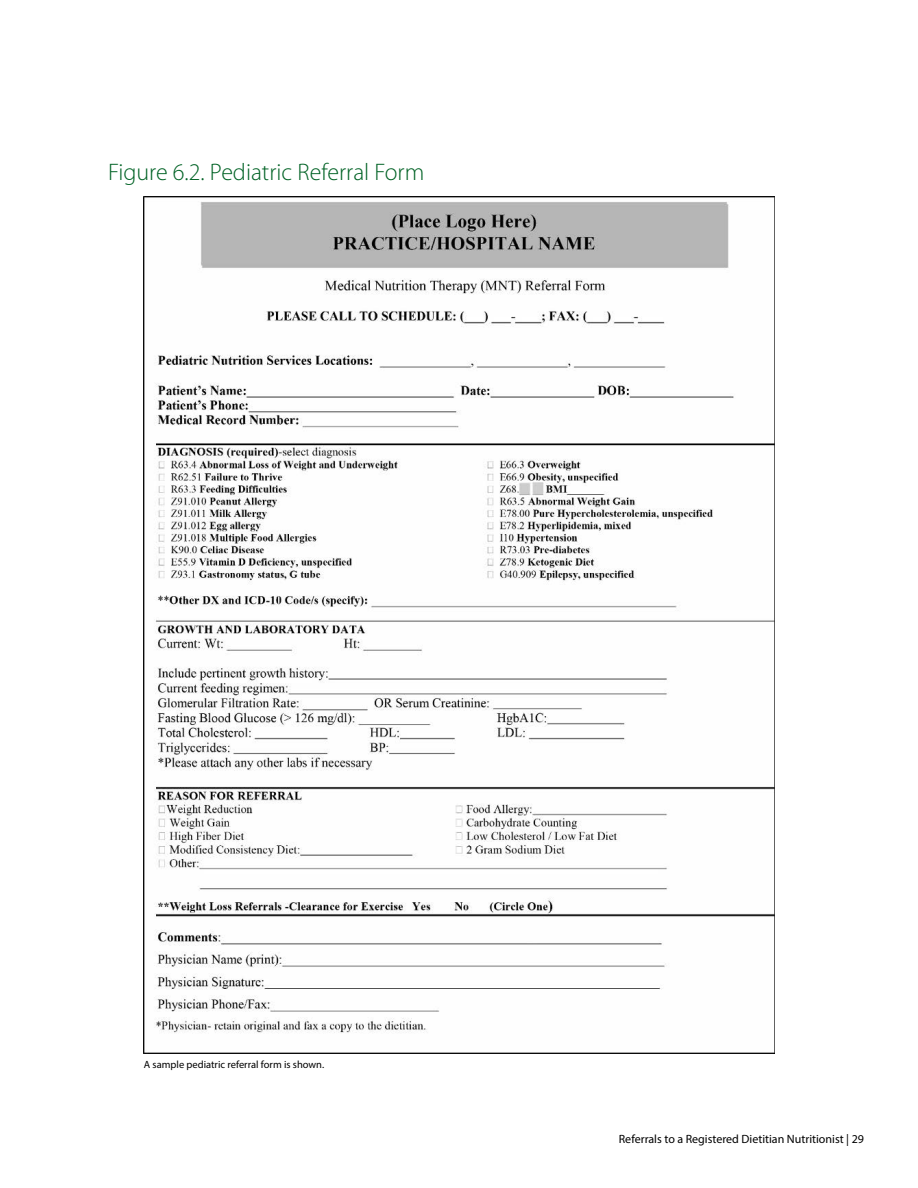
<style>
.page{position:relative;width:918px;height:1188px;background:#fff}
.page>*{position:absolute;margin:0;border:0;box-sizing:border-box;transform-origin:0 0}
.t1{font:300 24px "Myriad Pro";color:#006225}
.t2{font:12px "Myriad Pro";color:#000}
.t3{font:10.5px "Myriad Pro";color:#000}
</style>
<div class="page">
<img style="left:144px;top:197px;width:630px;height:857px">
<h1 class="t1" style="left:108px;top:159px;width:318px">Figure 6.2. Pediatric Referral Form</h1>
<p class="t3" style="left:144px;top:1058px;width:181px">A sample pediatric referral form is shown.</p>
<p class="t2" style="left:619px;top:1132px;width:247px">Referrals to a Registered Dietitian Nutritionist | 29</p>
</div>
